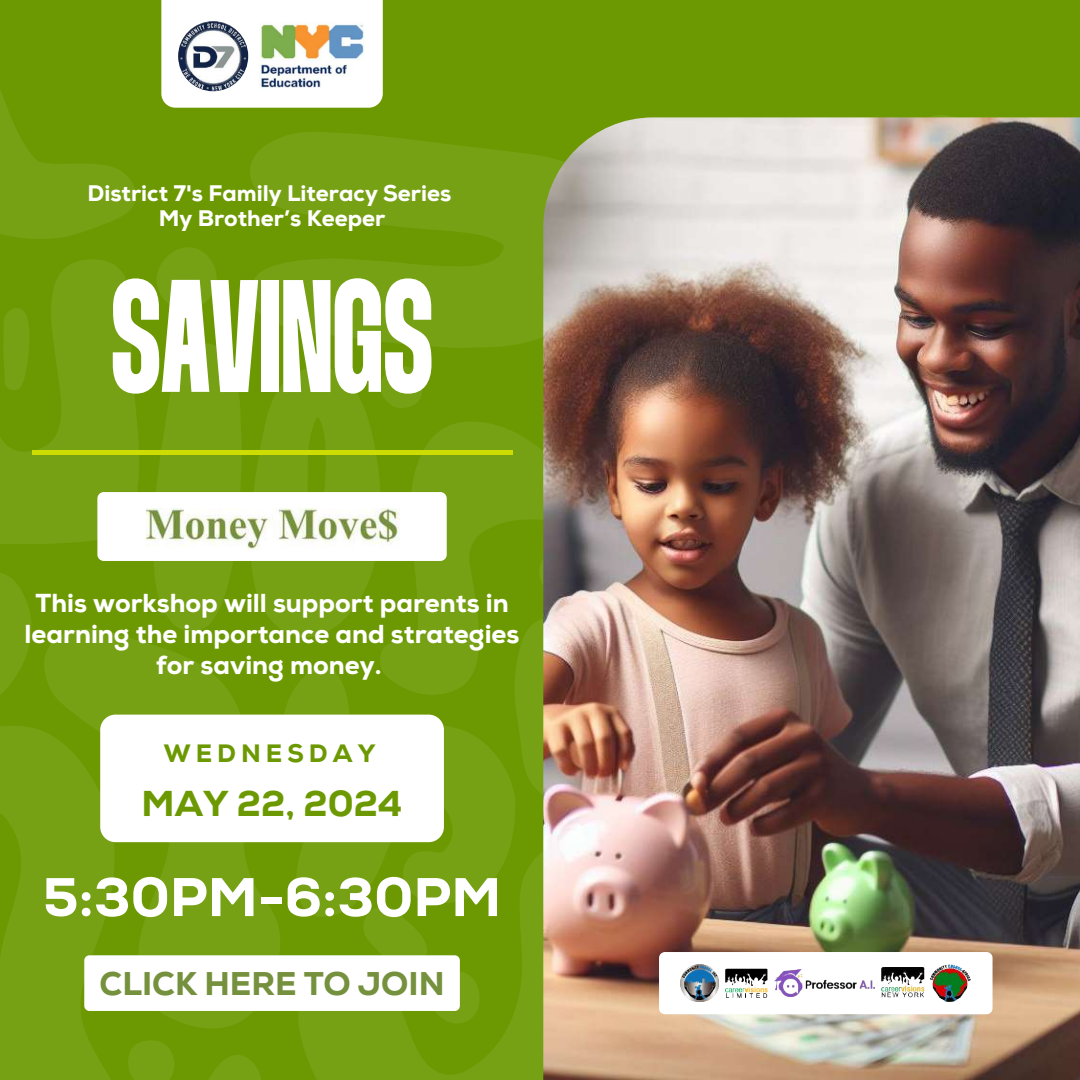
<style>
.page{position:relative;width:1080px;height:1080px;background:#6c9902}
.page>*{position:absolute;margin:0;border:0;box-sizing:border-box;transform-origin:0 0}
.t1{font:160px "Thunder Bold LC";color:#fff;scale:.8 1}
.t2{font:800 54.2px "Nexa";color:#fff}
.t3{font:800 36px "Nexa";color:#6c9902}
.t4{font:800 32.8px "Nexa";color:#75913d}
.t5{font:800 26px/31.2px "Nexa";color:#fff;text-align:center}
.t6{font:800 25.1px "Nexa";letter-spacing:.2em;color:#6c9902}
.t7{font:800 22.5px/24.6px "Nexa";color:#fff;text-align:center}
</style>
<div class="page">
<svg style="left:250px;top:132px;width:293px;height:216px;fill:#77a115"></svg>
<svg style="left:516px;top:697px;width:27px;height:98px;fill:#77a115"></svg>
<svg style="left:44px;top:629px;width:236px;height:326px;fill:#77a115"></svg>
<svg style="left:298px;top:868px;width:231px;height:212px;fill:#759f12"></svg>
<svg style="left:280px;top:667px;width:236px;height:251px;fill:#77a115"></svg>
<div style="left:529px;top:852px;width:14px;height:228px;background:#77a115"></div>
<svg style="left:378px;top:422px;width:165px;height:275px;fill:#77a115"></svg>
<svg style="left:152px;top:343px;width:90px;height:291px"></svg>
<svg style="left:0;top:90px;width:136px;height:149px"></svg>
<svg style="left:0;top:573px;width:31px;height:122px"></svg>
<svg style="left:157px;top:247px;width:60px;height:62px"></svg>
<svg style="left:362px;top:906px;width:118px;height:118px"></svg>
<svg style="left:0;top:259px;width:139px;height:285px"></svg>
<svg style="left:0;top:724px;width:265px;height:356px"></svg>
<svg style="left:250px;top:366px;width:173px;height:277px"></svg>
<img style="left:543px;top:117px;width:537px;height:963px">
<div style="left:32px;top:450px;width:480px;height:5px;background:#cddc03"></div>
<div style="left:100px;top:715px;width:344px;height:127px;background:#fff;border-radius:15px"></div>
<div style="left:97px;top:492px;width:350px;height:69px;background:#fff;border-radius:6px"></div>
<img style="left:145px;top:508px;width:255px;height:42px">
<div style="left:659px;top:952px;width:334px;height:62px;background:#fff;border-radius:6px"></div>
<img style="left:725px;top:968px;width:43px;height:30px">
<img style="left:882px;top:967px;width:43px;height:31px">
<img style="left:775px;top:970px;width:100px;height:26px">
<img style="left:929px;top:965px;width:42px;height:37px">
<img style="left:680px;top:965px;width:38px;height:37px">
<div style="left:161px;top:0;width:222px;height:108px;background:#fff"></div>
<img style="left:178px;top:21px;width:70px;height:70px;border-radius:35px">
<img style="left:260px;top:23px;width:105px;height:67px">
<div style="left:84px;top:955px;width:376px;height:56px;background:#fff;border-radius:5px"></div>
<p class="t7" style="left:88px;top:181px;width:365px">District 7's Family Literacy Series<br>My Brother’s Keeper</p>
<h1 class="t1" style="left:111px;top:264px;width:405px">SAVINGS</h1>
<p class="t5" style="left:25px;top:587px;width:496px">This workshop will support parents in learning the importance and strategies for saving money.</p>
<p class="t6" style="left:164px;top:737px;width:213px">WEDNESDAY</p>
<h3 class="t3" style="left:142px;top:780px;width:262px">MAY 22, 2024</h3>
<h2 class="t2" style="left:43px;top:863px;width:460px">5:30PM-6:30PM</h2>
<p class="t4" style="left:100px;top:962px;width:347px">CLICK HERE TO JOIN</p>
</div>
